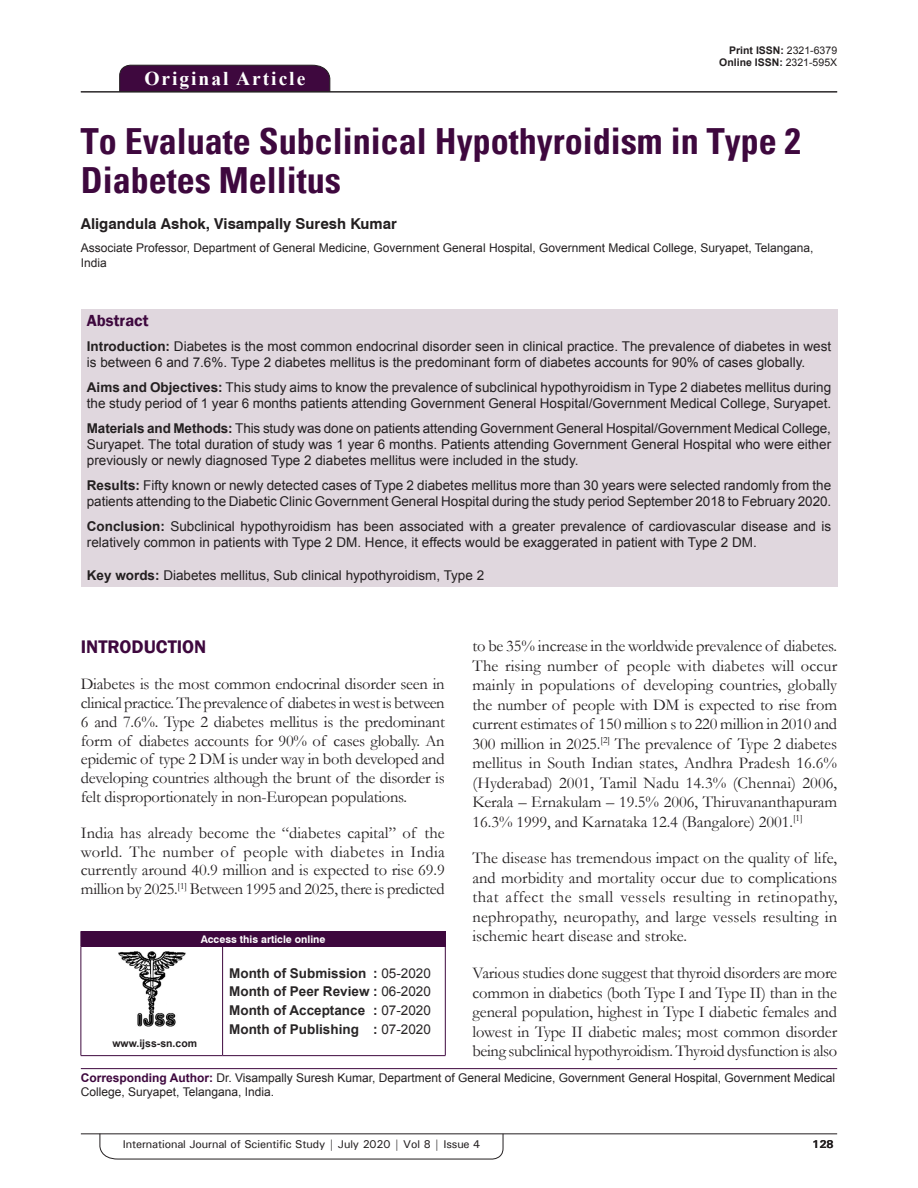
<style>
.page{position:relative;width:918px;height:1188px;background:#fff}
.page>*{position:absolute;margin:0;border:0;box-sizing:border-box;transform-origin:0 0}
.AT{font:700 condensed 36px/39px "Univers";color:#3e083e}
.AH{font:700 19.5px "Times New Roman";letter-spacing:.1em;color:#fff}
.t1{font:600 18.75px "Franklin Gothic";color:#3e083e}
.TX{font:16.5px/19.5px "Garamond";letter-spacing:-.015em;color:#231f20;text-align:justify}
.ABSH{font:600 16.5px "Franklin Gothic";color:#3e083e}
.AU{font:700 15px "Swiss 721 BT";color:#231f20}
.ABS{font:13.5px/16.2px "Arial";color:#231f20}
.HIS{font:700 13.5px/18.8px "Arial";color:#282526;text-align:justify}
.KWD{font:13.5px "Arial";color:#231f20}
.ADD{font:12px/14.4px "Arial";color:#231f20}
.AFF{font:12px/14.4px "Arial";color:#231f20}
.t2{font:500 11.25px "Univers";letter-spacing:-.01em;color:#231f20}
.t3{font:700 11.25px "Univers";color:#231f20}
.DOI{font:700 10.5px "Arial";color:#231f20}
.AAO{font:700 10.5px "Swiss 721 BT";color:#fff}
.Web{font:700 10.5px "Arial";color:#231f20}
.s1{font-weight:400}
.s2{font-weight:700}
.s3{font-weight:700;color:#3e083e}
</style>
<div class="page">
<hr style="left:81px;top:1134px;width:756px;height:1px;background:#231f20">
<svg style="left:100px;top:1133px;width:403px;height:26px"></svg>
<div style="left:119px;top:65px;width:211px;height:26px;background:#3e083e"></div>
<hr style="left:81px;top:91px;width:756px;height:1px;background:#231f20">
<div style="left:81px;top:309px;width:756px;height:277px;background:#e0d7de"></div>
<div style="left:81px;top:931px;width:364px;height:15px;background:#3e083e"></div>
<svg style="left:445px;top:931px;width:1px;height:15px"></svg>
<hr style="left:81px;top:946px;width:142px;height:1px;background:#3e083e">
<hr style="left:81px;top:947px;width:1px;height:108px;background:#3e083e">
<hr style="left:223px;top:946px;width:223px;height:1px;background:#3e083e">
<hr style="left:222px;top:947px;width:1px;height:108px;background:#3e083e">
<hr style="left:445px;top:947px;width:1px;height:108px;background:#3e083e">
<hr style="left:223px;top:1055px;width:223px;height:1px;background:#3e083e">
<hr style="left:81px;top:1055px;width:142px;height:1px;background:#3e083e">
<img style="left:118px;top:951px;width:68px;height:76px">
<hr style="left:81px;top:1068px;width:756px;height:1px;background:#3e083e">
<p class="AH" style="left:144px;top:64px;width:162px">Original Article</p>
<p class="DOI" style="left:729px;top:43px;width:109px">Print ISSN: <span class="s1">2321-6379</span></p>
<p class="DOI" style="left:719px;top:56px;width:119px">Online ISSN: <span class="s1">2321-595X</span></p>
<p class="AT" style="left:81px;top:122px;width:721px">To Evaluate Subclinical Hypothyroidism in Type 2<br>Diabetes Mellitus</p>
<p class="AU" style="left:81px;top:215px;width:318px">Aligandula Ashok, Visampally Suresh Kumar</p>
<p class="AFF" style="left:81px;top:241px;width:734px">Associate Professor, Department of General Medicine, Government General Hospital, Government Medical College, Suryapet, Telangana,<br>India</p>
<p class="ABSH" style="left:87px;top:311px;width:63px">Abstract</p>
<p class="ABS" style="left:87px;top:338px;width:746px"><span class="s2">Introduction:</span> Diabetes is the most common endocrinal disorder seen in clinical practice. The prevalence of diabetes in west is between 6 and 7.6%. Type 2 diabetes mellitus is the predominant form of diabetes accounts for 90% of cases globally.</p>
<p class="ABS" style="left:87px;top:379px;width:746px"><span class="s2">Aims and Objectives:</span> This study aims to know the prevalence of subclinical hypothyroidism in Type 2 diabetes mellitus during the study period of 1 year 6 months patients attending Government General Hospital/Government Medical College, Suryapet.</p>
<p class="ABS" style="left:87px;top:420px;width:746px;text-align:justify"><span class="s2">Materials and Methods:</span> This study was done on patients attending Government General Hospital/Government Medical College, Suryapet. The total duration of study was 1 year 6 months. Patients attending Government General Hospital who were either previously or newly diagnosed Type 2 diabetes mellitus were included in the study.</p>
<p class="ABS" style="left:87px;top:477px;width:746px"><span class="s2">Results:</span> Fifty known or newly detected cases of Type 2 diabetes mellitus more than 30 years were selected randomly from the patients attending to the Diabetic Clinic Government General Hospital during the study period September 2018 to February 2020.</p>
<p class="ABS" style="left:87px;top:518px;width:746px"><span class="s2">Conclusion:</span> Subclinical hypothyroidism has been associated with a greater prevalence of cardiovascular disease and is relatively common in patients with Type 2 DM. Hence, it effects would be exaggerated in patient with Type 2 DM.</p>
<p class="KWD" style="left:87px;top:567px;width:399px"><span class="s2">Key words:</span> Diabetes mellitus, Sub clinical hypothyroidism, Type 2</p>
<p class="TX" style="left:473px;top:636px;width:366px">to be 35% increase in the worldwide prevalence of diabetes.<br>The rising number of people with diabetes will occur mainly in populations of developing countries, globally the number of people with DM is expected to rise from current estimates of 150 million s to 220 million in 2010 and 300 million in 2025.<sup>[2]</sup> The prevalence of Type 2 diabetes mellitus in South Indian states, Andhra Pradesh 16.6% (Hyderabad) 2001, Tamil Nadu 14.3% (Chennai) 2006, Kerala – Ernakulam – 19.5% 2006, Thiruvananthapuram 16.3% 1999, and Karnataka 12.4 (Bangalore) 2001.<sup>[1]</sup></p>
<p class="TX" style="left:473px;top:848px;width:366px">The disease has tremendous impact on the quality of life, and morbidity and mortality occur due to complications that affect the small vessels resulting in retinopathy, nephropathy, neuropathy, and large vessels resulting in ischemic heart disease and stroke.</p>
<p class="TX" style="left:473px;top:963px;width:366px">Various studies done suggest that thyroid disorders are more common in diabetics (both Type I and Type II) than in the general population, highest in Type I diabetic females and lowest in Type II diabetic males; most common disorder being subclinical hypothyroidism. Thyroid dysfunction is also</p>
<h1 class="t1" style="left:81px;top:636px;width:127px">INTRODUCTION</h1>
<p class="TX" style="left:81px;top:675px;width:366px;line-height:18.8px">Diabetes is the most common endocrinal disorder seen in clinical practice. The prevalence of diabetes in west is between 6 and 7.6%. Type 2 diabetes mellitus is the predominant form of diabetes accounts for 90% of cases globally. An epidemic of type 2 DM is under way in both developed and developing countries although the brunt of the disorder is felt disproportionately in non-European populations.</p>
<p class="TX" style="left:81px;top:823px;width:365px;line-height:18.8px">India has already become the “diabetes capital” of the world. The number of people with diabetes in India currently around 40.9 million and is expected to rise 69.9 million by 2025.<sup>[1]</sup> Between 1995 and 2025, there is predicted</p>
<p class="AAO" style="left:201px;top:933px;width:126px">Access this article online</p>
<p class="HIS" style="left:229px;top:964px;width:203px">Month of Submission : <span class="s1">05-2020<br></span>Month of Peer Review : <span class="s1">06-2020<br></span>Month of Acceptance : <span class="s1">07-2020<br></span>Month of Publishing : <span class="s1">07-2020</span></p>
<p class="ADD" style="left:81px;top:1070px;width:756px"><span class="s3">Corresponding Author:</span> Dr. Visampally Suresh Kumar, Department of General Medicine, Government General Hospital, Government Medical<br>College, Suryapet, Telangana, India.</p>
<p class="Web" style="left:112px;top:1036px;width:86px">www.ijss-sn.com</p>
<p class="t2" style="left:123px;top:1137px;width:359px">International Journal of Scientific Study | July 2020 | Vol 8 | Issue 4</p>
<p class="t3" style="left:812px;top:1137px;width:23px">128</p>
</div>
